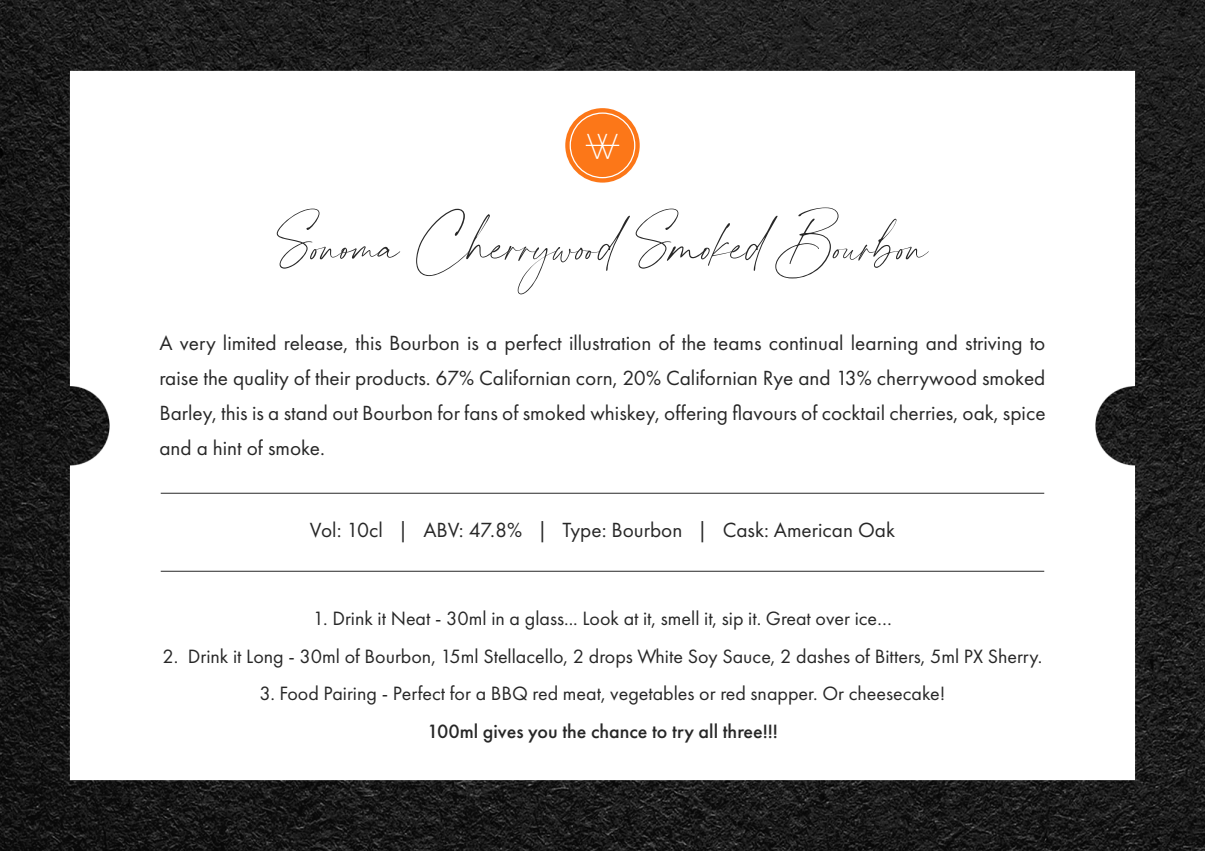
<style>
.page{position:relative;width:1205px;height:851px;background:#fff}
.page>*{position:absolute;margin:0;border:0;box-sizing:border-box;transform-origin:0 0}
.t1{font:50px "theartisan";color:#272727}
.t2{font:36.25px "Particle";color:#fff}
.t3{font:21.25px/35px "Futura PT";color:#272727;text-align:justify}
.t4{font:20px "Futura PT";color:#272727}
.t5{font:500 20px "Futura PT";color:#272727}
</style>
<div class="page">
<img style="left:0;top:0;width:1205px;height:850px">
<div style="left:565px;top:108px;width:75px;height:74px;background:#fc7718;border-radius:50%"></div>
<hr style="left:586px;top:145px;width:33px;height:1px;background:#fff">
<div style="left:569px;top:112px;width:66px;height:66px;border:1px solid #fff;border-radius:50%"></div>
<hr style="left:161px;top:492px;width:883px;height:1px;background:#272727">
<hr style="left:161px;top:570px;width:883px;height:1px;background:#272727">
<h2 class="t2" style="left:587px;top:130px;width:33px">W</h2>
<h1 class="t1" style="left:277px;top:215px;width:656px">Sonoma Cherrywood Smoked Bourbon</h1>
<p class="t3" style="left:159px;top:325px;width:887px">A very limited release, this Bourbon is a perfect illustration of the teams continual learning and striving to raise the quality of their products. 67% Californian corn, 20% Californian Rye and 13% cherrywood smoked Barley, this is a stand out Bourbon for fans of smoked whiskey, offering flavours of cocktail cherries, oak, spice and a hint of smoke.</p>
<p class="t3" style="left:310px;top:512px;width:586px">Vol: 10cl | ABV: 47.8% | Type: Bourbon | Cask: American Oak</p>
<p class="t4" style="left:313px;top:606px;width:581px">1. Drink it Neat - 30ml in a glass... Look at it, smell it, sip it. Great over ice…</p>
<p class="t4" style="left:163px;top:644px;width:881px">2. Drink it Long - 30ml of Bourbon, 15ml Stellacello, 2 drops White Soy Sauce, 2 dashes of Bitters, 5ml PX Sherry.</p>
<p class="t4" style="left:259px;top:681px;width:687px">3. Food Pairing - Perfect for a BBQ red meat, vegetables or red snapper. Or cheesecake!</p>
<p class="t5" style="left:427px;top:719px;width:352px">100ml gives you the chance to try all three!!!</p>
</div>
